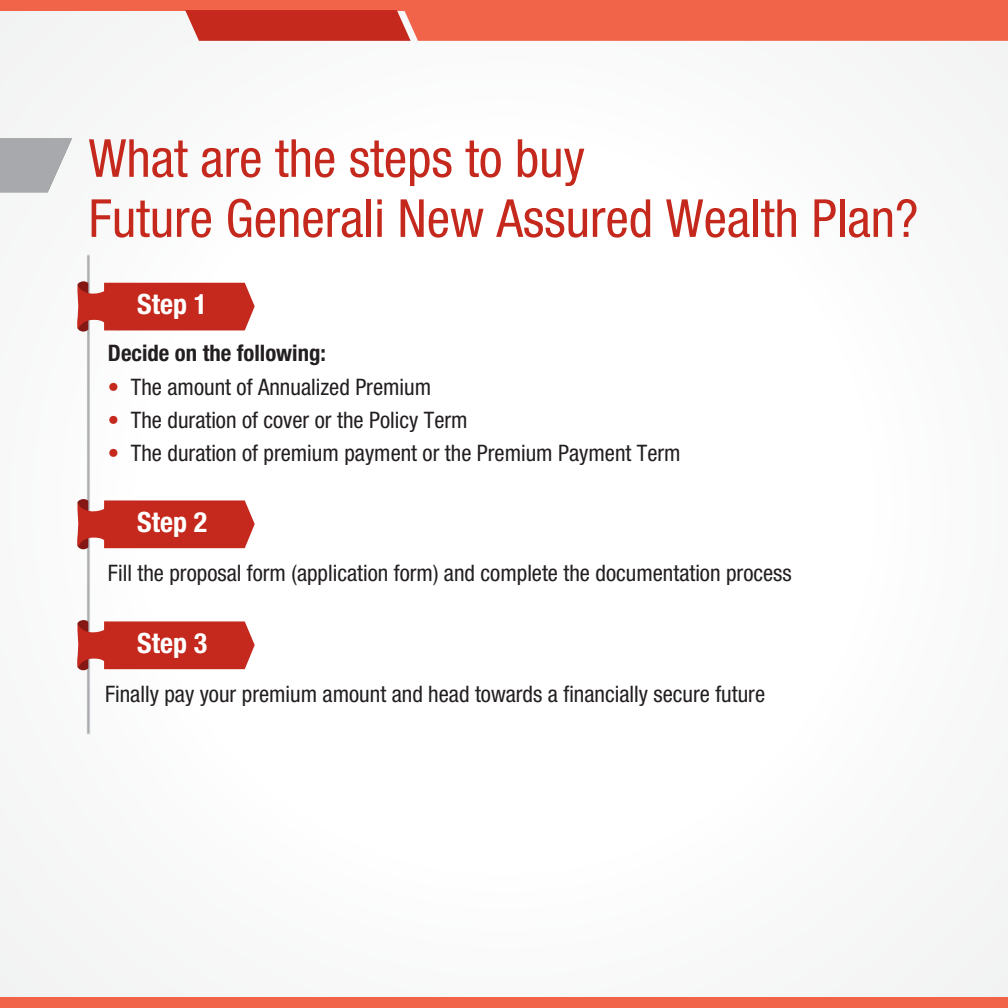
<style>
.page{position:relative;width:1008px;height:1008px;background:#fff}
.page>*{position:absolute;margin:0;border:0;box-sizing:border-box;transform-origin:0 0}
.t1{font:condensed 52.5px/60px "Helvetica Neue LT Std";color:#c5281c}
.t2{font:700 condensed 28px "Helvetica Neue LT Std";color:#fff}
.t3{font:condensed 22.75px "Helvetica Neue LT Std";color:#231f20}
.t4{font:700 condensed 22.75px "Helvetica Neue LT Std";color:#231f20}
.s1{font-weight:700;color:#c5281c}
</style>
<div class="page">
<div style="left:0;top:998px;width:1008px;height:10px;background:#f1644a"></div>
<div style="left:0;top:0;width:1008px;height:10px;background:#f1644a"></div>
<svg style="left:185px;top:10px;width:823px;height:31px;background:#e55742"></svg>
<img style="left:86px;top:254px;width:4px;height:481px">
<svg style="left:77px;top:279px;width:178px;height:55px"></svg>
<svg style="left:77px;top:497px;width:178px;height:54px;background:#cd4d43"></svg>
<svg style="left:0;top:138px;width:72px;height:54px"></svg>
<svg style="left:77px;top:618px;width:178px;height:54px;background:#cd4d43"></svg>
<h1 class="t1" style="left:89px;top:128px;width:831px">What are the steps to buy<br>Future Generali New Assured Wealth Plan?</h1>
<p class="t2" style="left:137px;top:287px;width:71px">Step 1</p>
<p class="t4" style="left:108px;top:340px;width:219px">Decide on the following:</p>
<p class="t3" style="left:108px;top:374px;width:325px"><span class="s1">•</span> The amount of Annualized Premium</p>
<p class="t3" style="left:108px;top:407px;width:361px"><span class="s1">•</span> The duration of cover or the Policy Term</p>
<p class="t3" style="left:108px;top:440px;width:574px"><span class="s1">•</span> The duration of premium payment or the Premium Payment Term</p>
<p class="t2" style="left:137px;top:505px;width:71px">Step 2</p>
<p class="t3" style="left:108px;top:560px;width:685px">Fill the proposal form (application form) and complete the documentation process</p>
<p class="t2" style="left:137px;top:626px;width:71px">Step 3</p>
<p class="t3" style="left:105px;top:681px;width:662px">Finally pay your premium amount and head towards a financially secure future</p>
</div>
